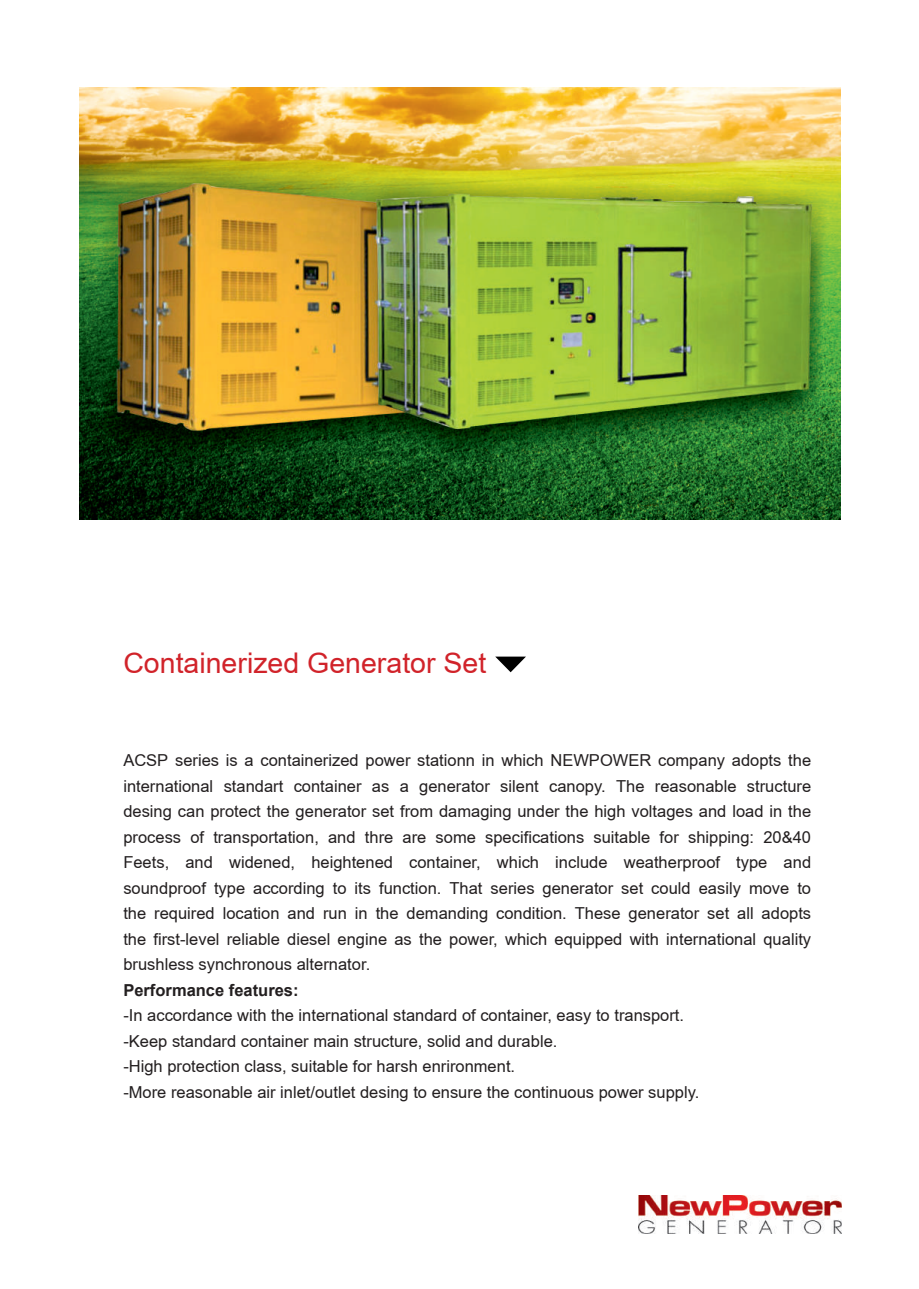
<style>
.page{position:relative;width:919px;height:1289px;background:#fff}
.page>*{position:absolute;margin:0;border:0;box-sizing:border-box;transform-origin:0 0}
.t1{font:28.5px "Arial";color:#d1232a}
.t2{font:16.5px/25.5px "Arial";color:#231f20;text-align:justify}
.t3{font:700 16.5px "Arial";color:#231f20}
</style>
<div class="page">
<img style="left:638px;top:1195px;width:203px;height:38px">
<svg style="left:495px;top:656px;width:31px;height:16px"></svg>
<img style="left:79px;top:88px;width:761px;height:431px">
<h1 class="t1" style="left:123px;top:643px;width:364px">Containerized Generator Set</h1>
<p class="t2" style="left:123px;top:747px;width:689px">ACSP series is a containerized power stationn in which NEWPOWER company adopts the international standart container as a generator silent canopy. The reasonable structure desing can protect the generator set from damaging under the high voltages and load in the process of transportation, and thre are some specifications suitable for shipping: 20&amp;40<br>Feets, and widened, heightened container, which include weatherproof type and soundproof type according to its function. That series generator set could easily move to the required location and run in the demanding condition. These generator set all adopts the first-level reliable diesel engine as the power, which equipped with international quality brushless synchronous alternator.</p>
<p class="t3" style="left:123px;top:978px;width:177px">Performance features:</p>
<p class="t2" style="left:123px;top:1002px;width:577px;text-align:left">-In accordance with the international standard of container, easy to transport. -Keep standard container main structure, solid and durable.<br>-High protection class, suitable for harsh enrironment.<br>-More reasonable air inlet/outlet desing to ensure the continuous power supply.</p>
</div>
